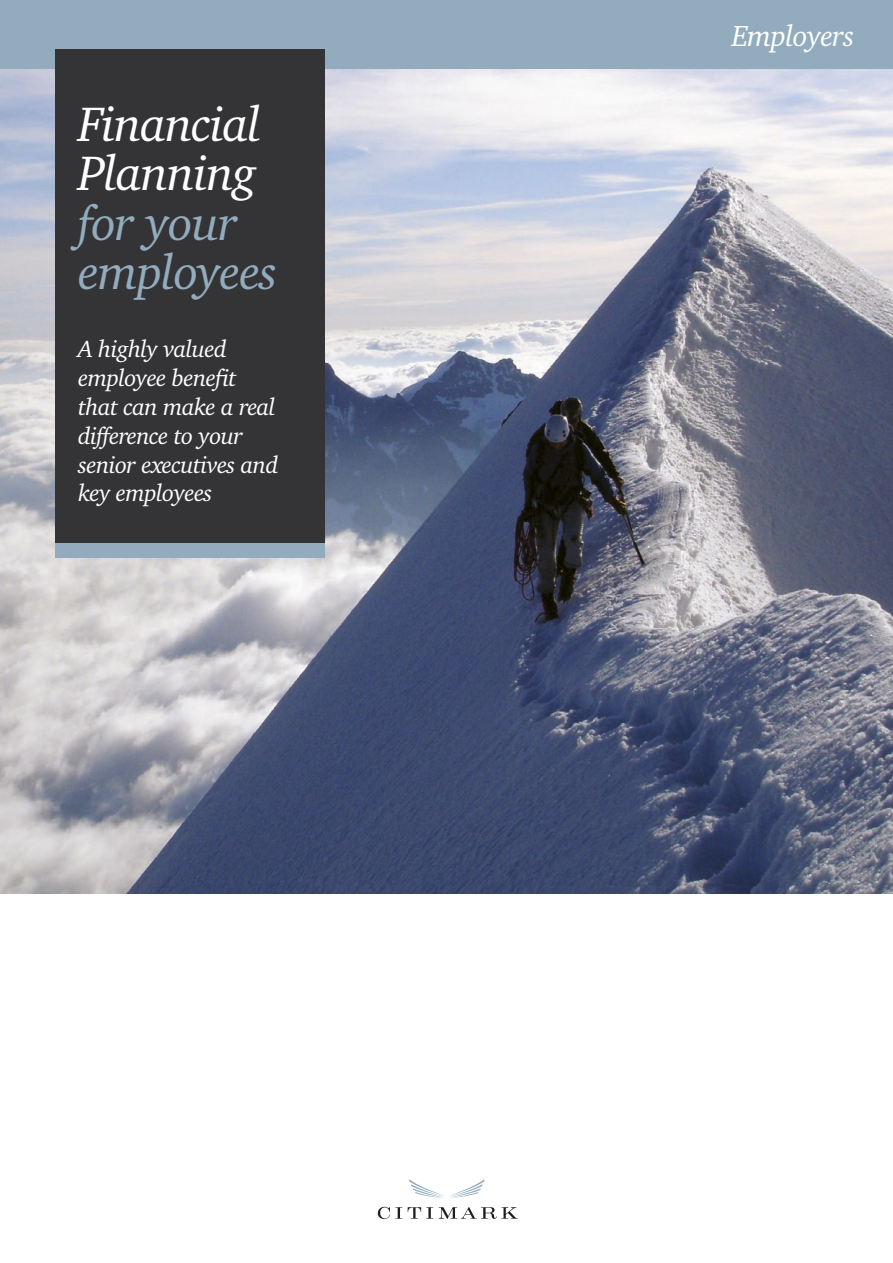
<style>
.page{position:relative;width:893px;height:1263px;background:#fff}
.page>*{position:absolute;margin:0;border:0;box-sizing:border-box;transform-origin:0 0}
.t1{font:italic 49.5px/49.5px "Charter IT Cby BT";letter-spacing:-.025em;color:#fff}
.t2{font:italic 49.5px/49.5px "Charter IT Cby BT";letter-spacing:-.025em;color:#92acbe}
.t3{font:italic 29.7px "Charter IT Cby BT";letter-spacing:-.025em;color:#fff}
.t4{font:italic 24px/28.8px "Charter IT Cby BT";letter-spacing:-.025em;color:#fff}
</style>
<div class="page">
<img style="left:0;top:68px;width:893px;height:826px">
<div style="left:0;top:0;width:893px;height:68px;background:#92acbe"></div>
<div style="left:55px;top:49px;width:270px;height:495px;background:#343436"></div>
<svg style="left:378px;top:1207px;width:24px;height:12px"></svg>
<svg style="left:408px;top:1207px;width:25px;height:12px"></svg>
<svg style="left:439px;top:1207px;width:79px;height:12px"></svg>
<svg style="left:409px;top:1179px;width:75px;height:19px"></svg>
<div style="left:55px;top:544px;width:270px;height:14px;background:#92acbe"></div>
<h1 class="t1" style="left:78px;top:98px;width:184px">Financial<br>Planning</h1>
<h1 class="t2" style="left:78px;top:197px;width:201px">for your employees</h1>
<p class="t4" style="left:78px;top:334px;width:202px">A highly valued employee benefit that can make a real difference to your senior executives and key employees</p>
<p class="t3" style="left:732px;top:17px;width:124px">Employers</p>
</div>
